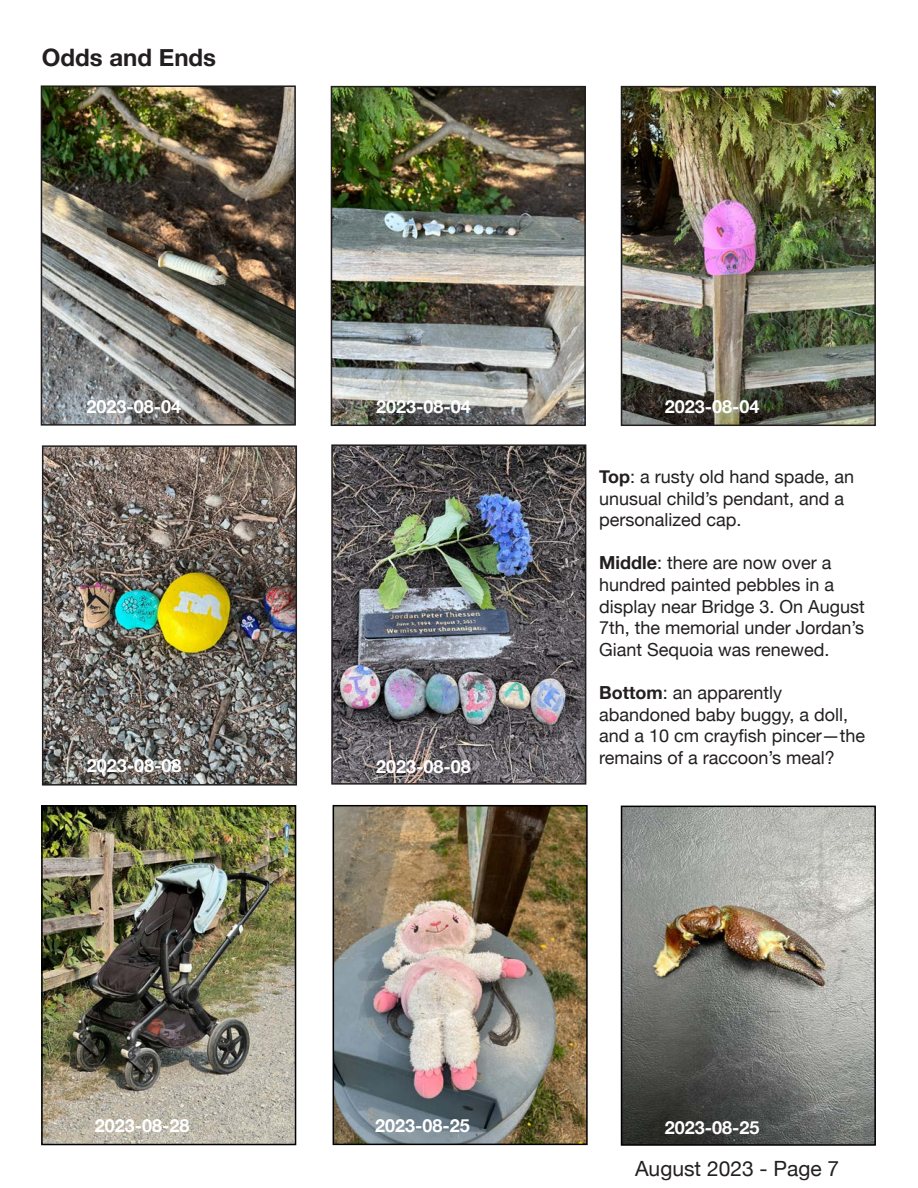
<style>
.page{position:relative;width:918px;height:1188px;background:#fff}
.page>*{position:absolute;margin:0;border:0;box-sizing:border-box;transform-origin:0 0}
.t1{font:700 24px "Helvetica Neue";color:#231f20}
.t2{font:21px "Helvetica Neue";color:#231f20}
.t3{font:18px/21.6px "Helvetica Neue";color:#231f20}
.t4{font:700 18px "Helvetica Neue";color:#fff}
.s1{font-weight:700}
</style>
<div class="page">
<img style="left:44px;top:88px;width:249px;height:335px">
<div style="left:41px;top:85px;width:255px;height:341px;border:2px solid #231f20"></div>
<img style="left:624px;top:89px;width:249px;height:334px">
<div style="left:621px;top:86px;width:255px;height:340px;border:2px solid #231f20"></div>
<img style="left:45px;top:448px;width:249px;height:335px">
<div style="left:42px;top:445px;width:255px;height:341px;border:2px solid #231f20"></div>
<img style="left:334px;top:447px;width:249px;height:335px">
<div style="left:331px;top:444px;width:255px;height:341px;border:2px solid #231f20"></div>
<img style="left:334px;top:89px;width:249px;height:334px">
<div style="left:331px;top:86px;width:255px;height:340px;border:2px solid #231f20"></div>
<img style="left:44px;top:808px;width:249px;height:334px">
<div style="left:41px;top:805px;width:255px;height:340px;border:2px solid #000"></div>
<img style="left:336px;top:808px;width:249px;height:334px">
<div style="left:333px;top:805px;width:255px;height:340px;border:2px solid #000"></div>
<img style="left:624px;top:809px;width:249px;height:334px">
<div style="left:621px;top:806px;width:255px;height:340px;border:2px solid #000"></div>
<h1 class="t1" style="left:42px;top:39px;width:176px">Odds and Ends</h1>
<p class="t4" style="left:86px;top:392px;width:96px">2023-08-04</p>
<p class="t4" style="left:665px;top:392px;width:96px">2023-08-04</p>
<p class="t4" style="left:376px;top:392px;width:96px">2023-08-04</p>
<p class="t4" style="left:87px;top:752px;width:96px">2023-08-08</p>
<p class="t4" style="left:376px;top:752px;width:96px">2023-08-08</p>
<p class="t3" style="left:599px;top:467px;width:257px"><span class="s1">Top</span>: a rusty old hand spade, an unusual child’s pendant, and a personalized cap.</p>
<p class="t3" style="left:599px;top:553px;width:267px"><span class="s1">Middle</span>: there are now over a hundred painted pebbles in a display near Bridge 3. On August<br>7th, the memorial under Jordan’s<br>Giant Sequoia was renewed.</p>
<p class="t3" style="left:599px;top:683px;width:268px"><span class="s1">Bottom</span>: an apparently abandoned baby buggy, a doll, and a 10 cm crayfish pincer—the remains of a raccoon’s meal?</p>
<p class="t4" style="left:95px;top:1111px;width:96px">2023-08-28</p>
<p class="t4" style="left:375px;top:1111px;width:96px">2023-08-25</p>
<p class="t4" style="left:665px;top:1114px;width:96px">2023-08-25</p>
<p class="t2" style="left:635px;top:1154px;width:206px">August 2023 - Page 7</p>
</div>
